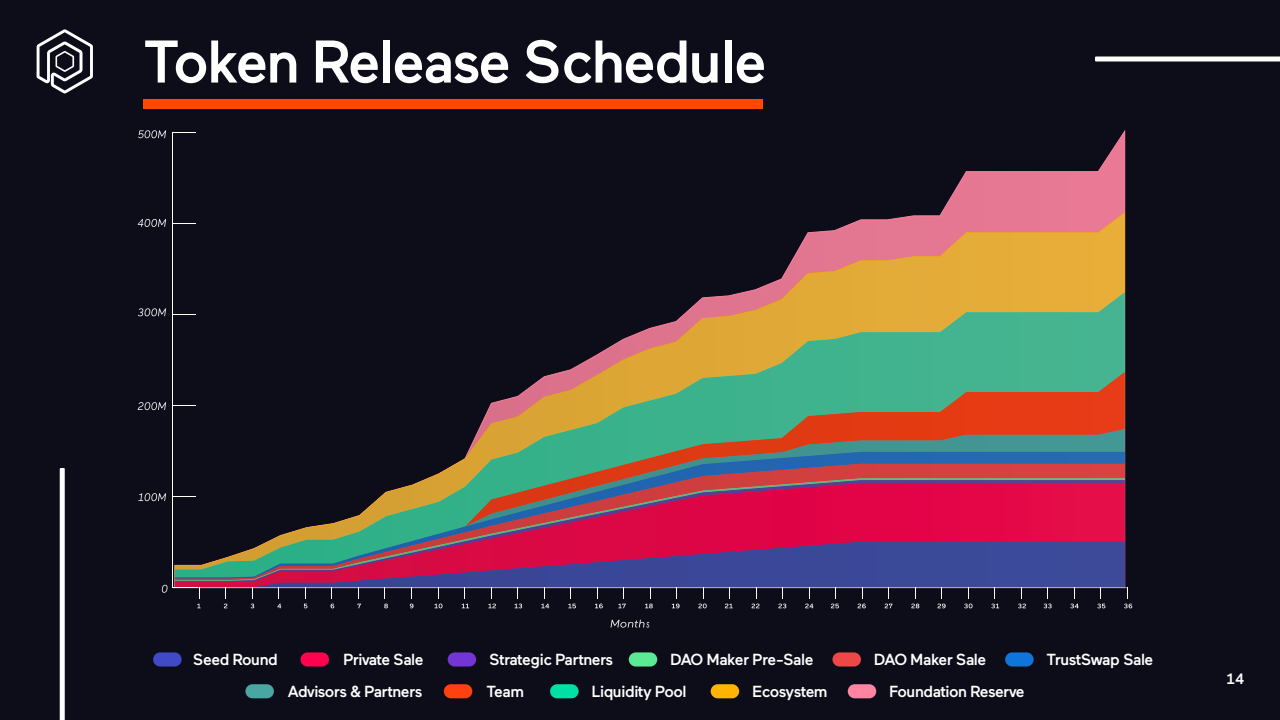
<style>
.page{position:relative;width:1280px;height:720px;background:#0d0d19}
.page>*{position:absolute;margin:0;border:0;box-sizing:border-box;transform-origin:0 0}
.t1{font:500 60px "Maax";letter-spacing:-.03em;color:#fff}
.t2{font:500 16px/31.8px "Maax";letter-spacing:-.03em;color:#fff}
.t3{font:500 15px "Maax";color:#fff}
</style>
<div class="page">
<svg style="left:37px;top:29px;width:56px;height:65px"></svg>
<svg style="left:60px;top:468px;width:5px;height:252px"></svg>
<svg style="left:1095px;top:56px;width:185px;height:6px"></svg>
<div style="left:143px;top:99px;width:620px;height:10px;background:#ff4700"></div>
<div style="left:153px;top:652px;width:29px;height:15px;background:#404ac7;border-radius:7px"></div>
<div style="left:245px;top:684px;width:29px;height:14px;background:#4aa6a3;border-radius:7px"></div>
<div style="left:301px;top:652px;width:28px;height:15px;background:#ff034f;border-radius:7px"></div>
<div style="left:444px;top:684px;width:28px;height:14px;background:#ff400f;border-radius:7px"></div>
<div style="left:448px;top:652px;width:28px;height:15px;background:#7336d4;border-radius:7px"></div>
<div style="left:550px;top:684px;width:29px;height:14px;background:#00e0a6;border-radius:7px"></div>
<div style="left:629px;top:652px;width:28px;height:15px;background:#5ce894;border-radius:7px"></div>
<div style="left:711px;top:684px;width:28px;height:14px;background:#ffb303;border-radius:7px"></div>
<div style="left:832px;top:652px;width:29px;height:15px;background:#ed4747;border-radius:7px"></div>
<div style="left:848px;top:684px;width:28px;height:14px;background:#ff85a3;border-radius:7px"></div>
<div style="left:1005px;top:652px;width:29px;height:15px;background:#0f75db;border-radius:7px"></div>
<svg style="left:941px;top:132px;width:184px;height:80px"></svg>
<svg style="left:195px;top:213px;width:930px;height:79px"></svg>
<svg style="left:195px;top:292px;width:930px;height:114px"></svg>
<svg style="left:465px;top:372px;width:660px;height:57px;background:#858559"></svg>
<svg style="left:467px;top:429px;width:658px;height:23px;background:#7a8463"></svg>
<svg style="left:455px;top:452px;width:670px;height:12px;background:#4a788b"></svg>
<svg style="left:428px;top:464px;width:697px;height:14px;background:#9a5e58"></svg>
<svg style="left:416px;top:480px;width:709px;height:3px;background:#7a5d71"></svg>
<svg style="left:175px;top:483px;width:950px;height:104px"></svg>
<svg style="left:254px;top:542px;width:871px;height:45px;background:#644080"></svg>
<svg style="left:138px;top:493px;width:28px;height:8px"></svg>
<svg style="left:138px;top:402px;width:28px;height:8px"></svg>
<svg style="left:611px;top:620px;width:38px;height:8px"></svg>
<svg style="left:138px;top:308px;width:28px;height:8px"></svg>
<svg style="left:138px;top:219px;width:28px;height:8px"></svg>
<svg style="left:138px;top:130px;width:28px;height:8px"></svg>
<hr style="left:173px;top:588px;width:954px;height:1px;background:#fff">
<svg style="left:224px;top:587px;width:3px;height:21px"></svg>
<svg style="left:251px;top:587px;width:3px;height:21px"></svg>
<svg style="left:277px;top:587px;width:4px;height:21px"></svg>
<svg style="left:304px;top:587px;width:3px;height:21px"></svg>
<svg style="left:331px;top:587px;width:3px;height:21px"></svg>
<svg style="left:357px;top:587px;width:4px;height:21px"></svg>
<svg style="left:384px;top:587px;width:4px;height:21px"></svg>
<svg style="left:410px;top:587px;width:4px;height:21px"></svg>
<svg style="left:435px;top:587px;width:8px;height:21px"></svg>
<svg style="left:462px;top:587px;width:7px;height:21px"></svg>
<svg style="left:488px;top:587px;width:8px;height:21px"></svg>
<svg style="left:515px;top:587px;width:7px;height:21px"></svg>
<svg style="left:541px;top:587px;width:8px;height:21px"></svg>
<svg style="left:568px;top:587px;width:8px;height:21px"></svg>
<svg style="left:595px;top:587px;width:8px;height:21px"></svg>
<svg style="left:618px;top:587px;width:8px;height:21px"></svg>
<svg style="left:645px;top:587px;width:8px;height:21px"></svg>
<svg style="left:672px;top:587px;width:8px;height:21px"></svg>
<svg style="left:698px;top:587px;width:9px;height:21px"></svg>
<svg style="left:725px;top:587px;width:8px;height:21px"></svg>
<svg style="left:752px;top:587px;width:8px;height:21px"></svg>
<svg style="left:778px;top:587px;width:8px;height:21px"></svg>
<svg style="left:805px;top:587px;width:8px;height:21px"></svg>
<svg style="left:831px;top:587px;width:8px;height:21px"></svg>
<svg style="left:858px;top:587px;width:8px;height:21px"></svg>
<svg style="left:885px;top:587px;width:8px;height:21px"></svg>
<svg style="left:911px;top:587px;width:8px;height:21px"></svg>
<svg style="left:937px;top:587px;width:9px;height:21px"></svg>
<svg style="left:964px;top:587px;width:9px;height:21px"></svg>
<svg style="left:991px;top:587px;width:8px;height:21px"></svg>
<svg style="left:1018px;top:587px;width:8px;height:21px"></svg>
<svg style="left:1044px;top:587px;width:8px;height:21px"></svg>
<svg style="left:1070px;top:587px;width:9px;height:21px"></svg>
<svg style="left:1097px;top:587px;width:8px;height:21px"></svg>
<svg style="left:1124px;top:587px;width:8px;height:21px"></svg>
<hr style="left:173px;top:132px;width:1px;height:456px;background:#fff">
<svg style="left:161px;top:585px;width:40px;height:23px"></svg>
<svg style="left:174px;top:496px;width:21px;height:1px"></svg>
<svg style="left:174px;top:405px;width:21px;height:1px"></svg>
<svg style="left:174px;top:314px;width:21px;height:1px"></svg>
<svg style="left:174px;top:223px;width:21px;height:1px"></svg>
<svg style="left:174px;top:132px;width:21px;height:1px"></svg>
<h1 class="t1" style="left:143px;top:30px;width:625px">Token Release Schedule</h1>
<p class="t2" style="left:193px;top:644px;width:87px">Seed Round</p>
<p class="t2" style="left:343px;top:644px;width:82px">Private Sale</p>
<p class="t2" style="left:288px;top:675px;width:136px">Advisors &amp; Partners</p>
<p class="t2" style="left:591px;top:644px;width:97px;text-indent:-102px">Strategic Partners<br>Liquidity Pool</p>
<p class="t2" style="left:752px;top:644px;width:77px;text-indent:-82px">DAO Maker Pre-Sale<br>Ecosystem</p>
<p class="t2" style="left:889px;top:644px;width:137px;text-indent:-15px">DAO Maker Sale<br>Foundation Reserve</p>
<p class="t2" style="left:1046px;top:644px;width:108px">TrustSwap Sale</p>
<p class="t2" style="left:486px;top:675px;width:39px">Team</p>
<p class="t3" style="left:1227px;top:671px;width:19px">14</p>
</div>
